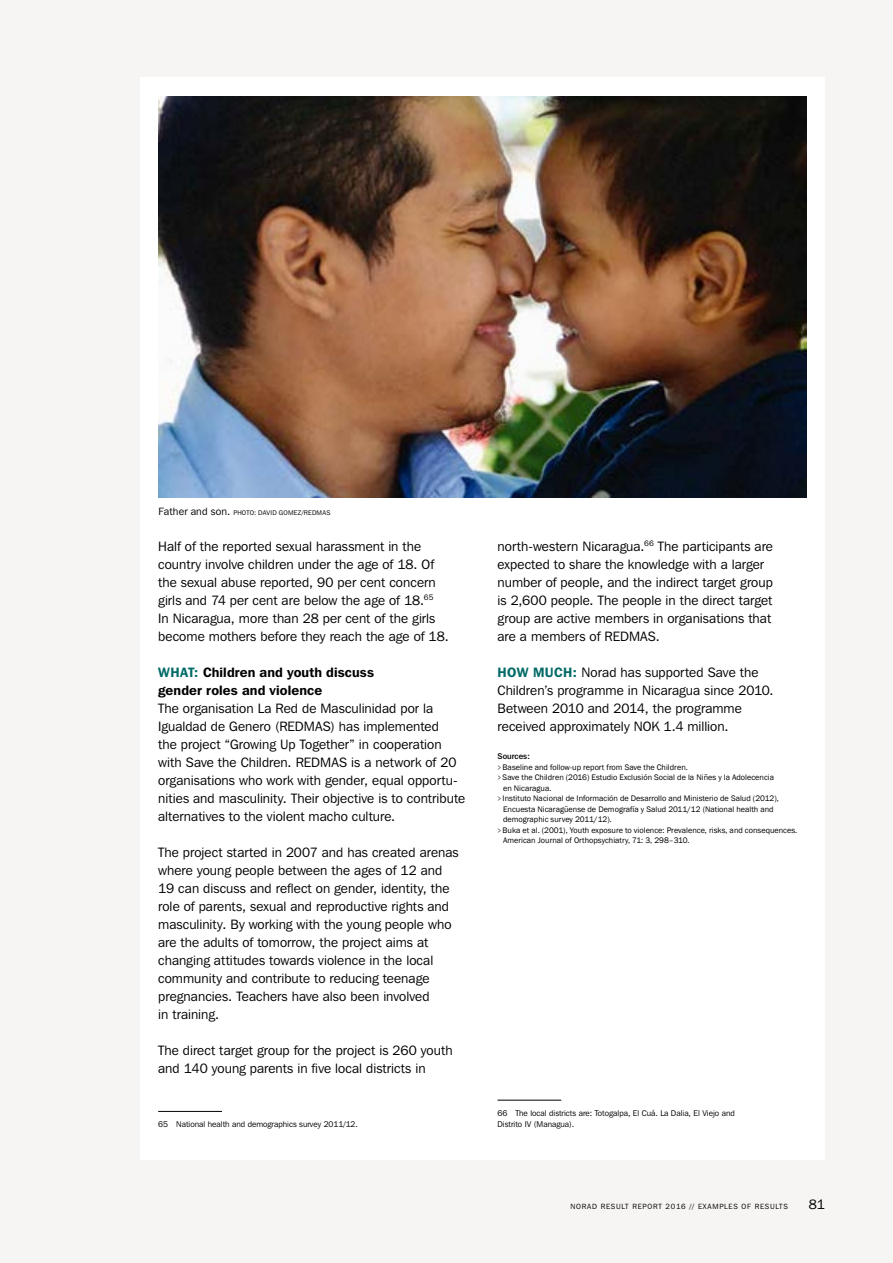
<style>
.page{position:relative;width:893px;height:1263px;background:#f6f5f4}
.page>*{position:absolute;margin:0;border:0;box-sizing:border-box;transform-origin:0 0}
.t1{font:13.5px/18px "Franklin Gothic IT Cby BT";letter-spacing:.005em;color:#000}
.t2{font:600 13.5px/18px "Franklin Gothic IT Cby BT";letter-spacing:.01em;color:#000}
.t3{font:8.25px "Franklin Gothic";color:#000}
.t4{font:8.25px/11.2px "Franklin Gothic IT Cby BT";color:#000}
.t5{font:500 8.25px "Franklin Gothic IT Cby BT";color:#000}
.t6{font:7.5px "Franklin Gothic IT Cby BT";letter-spacing:.1em;color:#000}
.t7{font:6.75px "Franklin Gothic IT Cby BT";letter-spacing:.025em;color:#000}
.s1{font-size:10.5px}
.s2{color:#006a66}
.s3{font-weight:600;color:#006a66}
.s4{font-family:"Franklin Gothic IT Cby BT"}
</style>
<div class="page">
<div style="left:140px;top:78px;width:685px;height:1082px;background:#fff"></div>
<hr style="left:158px;top:1111px;width:64px;height:1px;background:#000">
<hr style="left:497px;top:1100px;width:64px;height:1px;background:#000">
<img style="left:159px;top:96px;width:648px;height:401px">
<p class="t7" style="left:159px;top:508px;width:173px"><span class="s1">Father and son.</span> PHOTO: DAVID GOMEZ/REDMAS</p>
<p class="t1" style="left:158px;top:537px;width:292px">Half of the reported sexual harassment in the country involve children under the age of 18. Of the sexual abuse reported, 90 per cent concern girls and 74 per cent are below the age of 18.<sup>65<br></sup>In Nicaragua, more than 28 per cent of the girls become mothers before they reach the age of 18.</p>
<p class="t2" style="left:158px;top:663px;width:218px"><span class="s2">WHAT:</span> Children and youth discuss gender roles and violence</p>
<p class="t1" style="left:158px;top:699px;width:309px">The organisation La Red de Masculinidad por la Igualdad de Genero (REDMAS) has implemented<br>the project “Growing Up Together” in cooperation with Save the Children. REDMAS is a network of 20 organisations who work with gender, equal opportu&shy;nities and masculinity. Their objective is to contribute alternatives to the violent macho culture.</p>
<p class="t1" style="left:158px;top:843px;width:302px">The project started in 2007 and has created arenas where young people between the ages of 12 and 19 can discuss and reflect on gender, identity, the role of parents, sexual and reproductive rights and masculinity. By working with the young people who are the adults of tomorrow, the project aims at changing attitudes towards violence in the local community and contribute to reducing teenage pregnancies. Teachers have also been involved<br>in training.</p>
<p class="t1" style="left:158px;top:1041px;width:296px">The direct target group for the project is 260 youth and 140 young parents in five local districts in</p>
<p class="t4" style="left:158px;top:1118px;width:201px">65 National health and demographics survey 2011/12.</p>
<p class="t1" style="left:497px;top:537px;width:277px">north-western Nicaragua.<sup>66</sup> The participants are expected to share the knowledge with a larger number of people, and the indirect target group is 2,600 people. The people in the direct target group are active members in organisations that are a members of REDMAS.</p>
<p class="t1" style="left:497px;top:663px;width:278px"><span class="s3">HOW MUCH:</span> Norad has supported Save the Children’s programme in Nicaragua since 2010.<br>Between 2010 and 2014, the programme received approximately NOK 1.4 million.</p>
<p class="t5" style="left:497px;top:751px;width:34px">Sources:</p>
<p class="t3" style="left:497px;top:762px;width:192px"><span class="s4">&gt;</span> Baseline and follow-up report from Save the Children.</p>
<p class="t3" style="left:497px;top:772px;width:278px"><span class="s4">&gt;</span> Save the Children (2016) Estudio Exclusión Social de la Niñes y la Adolecencia</p>
<p class="t3" style="left:503px;top:783px;width:50px">en Nicaragua.</p>
<p class="t3" style="left:497px;top:793px;width:283px"><span class="s4">&gt;</span> Instituto Nacional de Información de Desarrollo and Ministerio de Salud (2012),</p>
<p class="t3" style="left:503px;top:804px;width:272px">Encuesta Nicaragüense de Demografía y Salud 2011/12 (National health and</p>
<p class="t3" style="left:503px;top:814px;width:110px">demographic survey 2011/12).</p>
<p class="t3" style="left:497px;top:825px;width:301px"><span class="s4">&gt;</span> Buka et al. (2001), Youth exposure to violence: Prevalence, risks, and consequences.</p>
<p class="t3" style="left:503px;top:835px;width:188px">American Journal of Orthopsychiatry, 71: 3, 298–310.</p>
<p class="t4" style="left:497px;top:1107px;width:239px">66 The local districts are: Totogalpa, El Cuá. La Dalia, El Viejo and<br>Distrito IV (Managua).</p>
<p class="t6" style="left:571px;top:1202px;width:219px">NORAD RESULT REPORT 2016 // EXAMPLES OF RESULTS</p>
<p class="t1" style="left:809px;top:1195px;width:18px">81</p>
</div>
